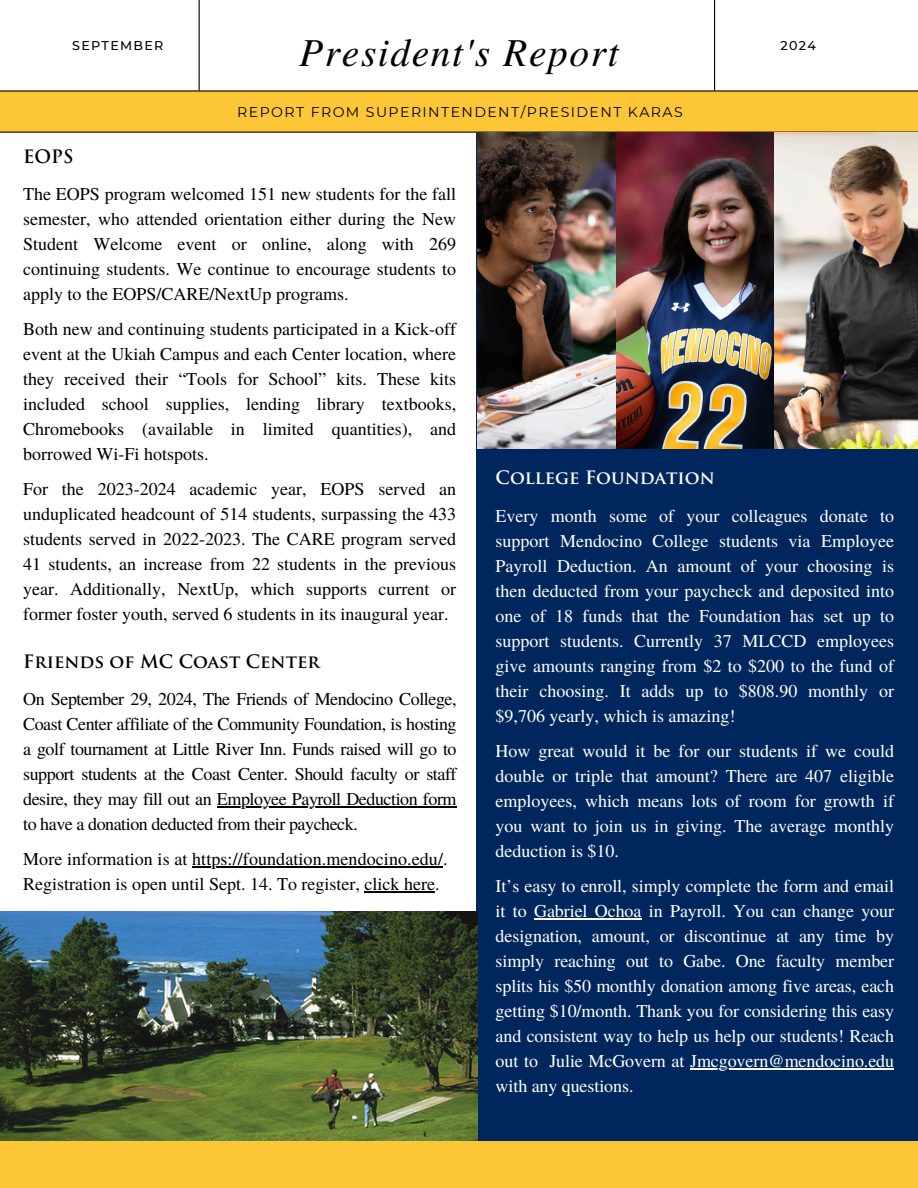
<style>
.page{position:relative;width:918px;height:1188px;background:#fff}
.page>*{position:absolute;margin:0;border:0;box-sizing:border-box;transform-origin:0 0}
.t1{font:italic 39.45px "Te X Gyre Termes";letter-spacing:.04em;color:#000}
.t2{font:18px/25px "Te X Gyre Termes";color:#000;text-align:justify}
.t3{font:18px/25px "Te X Gyre Termes";color:#fff;text-align:justify}
.t4{font:700 18px "Trajan Pro";color:#000}
.t5{font:700 18px "Trajan Pro";color:#fff}
.t6{font:14.1px "Montserrat";letter-spacing:.1em;color:#000}
.t7{font:500 12.75px "Montserrat";letter-spacing:.1em;color:#000}
</style>
<div class="page">
<div style="left:477px;top:133px;width:441px;height:1009px;background:#00275d"></div>
<div style="left:0;top:92px;width:918px;height:40px;background:#fdc636"></div>
<hr style="left:0;top:90px;width:918px;height:2px;background:#000">
<hr style="left:199px;top:0;width:1px;height:90px;background:#000">
<hr style="left:714px;top:0;width:1px;height:90px;background:#000">
<hr style="left:0;top:132px;width:918px;height:1px;background:#000">
<img style="left:0;top:912px;width:478px;height:229px">
<div style="left:0;top:1141px;width:918px;height:47px;background:#fdc636"></div>
<img style="left:477px;top:133px;width:297px;height:316px">
<img style="left:774px;top:133px;width:144px;height:316px">
<hr style="left:217px;top:807px;width:239px;height:1px;background:#000">
<hr style="left:192px;top:867px;width:251px;height:1px;background:#000">
<hr style="left:365px;top:892px;width:70px;height:1px;background:#000">
<hr style="left:534px;top:919px;width:107px;height:1px;background:#fff">
<hr style="left:690px;top:1069px;width:204px;height:1px;background:#fff">
<p class="t1" style="left:299px;top:24px;width:321px">President's Report</p>
<p class="t6" style="left:237px;top:104px;width:447px">REPORT FROM SUPERINTENDENT/PRESIDENT KARAS</p>
<p class="t7" style="left:72px;top:38px;width:93px">SEPTEMBER</p>
<h3 class="t7" style="left:781px;top:38px;width:37px">2024</h3>
<h4 class="t4" style="left:23px;top:149px;width:52px">EOPS</h4>
<h4 class="t2" style="left:23px;top:181px;width:435px">The EOPS program welcomed 151 new students for the fall semester, who attended orientation either during the New Student Welcome event or online, along with 269 continuing students. We continue to encourage students to apply to the EOPS/CARE/NextUp programs.</h4>
<p class="t2" style="left:23px;top:316px;width:435px">Both new and continuing students participated in a Kick-off event at the Ukiah Campus and each Center location, where they received their “Tools for School” kits. These kits included school supplies, lending library textbooks, Chromebooks (available in limited quantities), and borrowed Wi-Fi hotspots.</p>
<h2 class="t2" style="left:23px;top:476px;width:435px">For the 2023-2024 academic year, EOPS served an unduplicated headcount of 514 students, surpassing the 433 students served in 2022-2023. The CARE program served 41 students, an increase from 22 students in the previous year. Additionally, NextUp, which supports current or former foster youth, served 6 students in its inaugural year.</h2>
<h4 class="t4" style="left:23px;top:654px;width:298px">Friends of MC Coast Center</h4>
<h4 class="t2" style="left:23px;top:686px;width:435px">On September 29, 2024, The Friends of Mendocino College, Coast Center affiliate of the Community Foundation, is hosting a golf tournament at Little River Inn. Funds raised will go to support students at the Coast Center. Should faculty or staff desire, they may fill out an Employee Payroll Deduction form</h4>
<h4 class="t2" style="left:23px;top:806px;width:426px;line-height:35px">to have a donation deducted from their paycheck.<br>More information is at https://foundation.mendocino.edu/.</h4>
<h3 class="t2" style="left:23px;top:871px;width:418px">Registration is open until Sept. 14. To register, click here.</h3>
<h4 class="t5" style="left:496px;top:471px;width:221px">College Foundation</h4>
<h4 class="t3" style="left:496px;top:503px;width:400px">Every month some of your colleagues donate to support Mendocino College students via Employee Payroll Deduction. An amount of your choosing is then deducted from your paycheck and deposited into one of 18 funds that the Foundation has set up to support students. Currently 37 MLCCD employees give amounts ranging from $2 to $200 to the fund of their choosing. It adds up to $808.90 monthly or $9,706 yearly, which is amazing!</h4>
<p class="t3" style="left:496px;top:738px;width:400px">How great would it be for our students if we could double or triple that amount? There are 407 eligible employees, which means lots of room for growth if you want to join us in giving. The average monthly deduction is $10.</p>
<p class="t3" style="left:496px;top:873px;width:400px">It’s easy to enroll, simply complete the form and email it to Gabriel Ochoa in Payroll. You can change your designation, amount, or discontinue at any time by simply reaching out to Gabe. One faculty member splits his $50 monthly donation among five areas, each getting $10/month. Thank you for considering this easy and consistent way to help us help our students! Reach out to Julie McGovern at Jmcgovern@mendocino.edu with any questions.</p>
</div>
